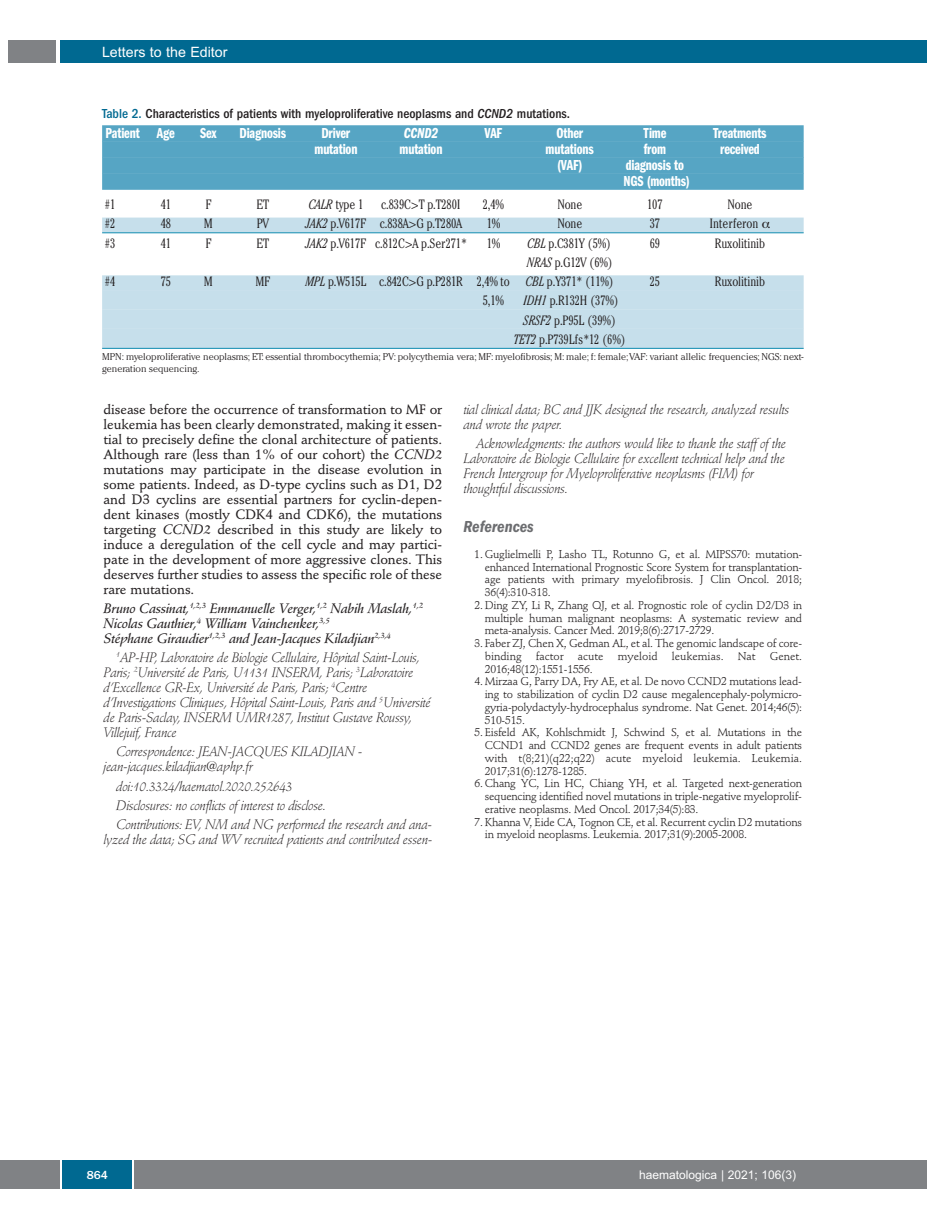
<style>
.page{position:relative;width:927px;height:1225px;background:#fff}
.page>*{position:absolute;margin:0;border:0;box-sizing:border-box;transform-origin:0 0}
.t1{font:italic 600 condensed 16.5px "Franklin Gothic";color:#6c6d70}
.t2{font:15px/16px "Franklin Gothic Demi Cmpr";letter-spacing:-.01em;color:#fff}
.t3{font:15px "Franklin Gothic Demi Cmpr Ital";letter-spacing:-.01em;color:#fff}
.t4{font:14.25px "Arial";color:#fff}
.t5{font:italic 300 13.5px/15px "Stempel Schneidler";letter-spacing:-.02em;color:#231f20}
.t6{font:500 13.5px/15px "Stempel Schneidler";letter-spacing:-.005em;color:#231f20;text-align:justify}
.t7{font:300 condensed 13.5px/19.2px "Cheltenham";letter-spacing:-.01em;color:#231f20;text-align:center}
.t8{font:italic 13.5px/15px "Stempel Schneidler Med";letter-spacing:-.02em;color:#231f20}
.t9{font:500 condensed 13.5px "Franklin Gothic";color:#231f20}
.t10{font:12px "Arial";color:#fff}
.t11{font:500 12px "Franklin Gothic";color:#fff}
.t12{font:11.25px/12.8px "Stempel Schneidler";letter-spacing:-.02em;color:#231f20;text-align:justify}
.t13{font:300 9.75px/12px "Cheltenham";color:#231f20}
.s1{color:#006991}
.s2{font-style:italic}
.s3{font-family:"Stempel Schneidler Med";font-weight:400;font-style:italic}
</style>
<div class="page">
<div style="left:910px;top:1160px;width:17px;height:28px;background:#808285"></div>
<div style="left:911px;top:40px;width:16px;height:22px;background:#006991"></div>
<div style="left:0;top:1160px;width:910px;height:28px;background:#808285"></div>
<div style="left:62px;top:1160px;width:71px;height:28px;background:#006991"></div>
<hr style="left:60px;top:1160px;width:2px;height:28px;background:#fff">
<svg style="left:133px;top:1160px;width:1px;height:28px"></svg>
<div style="left:60px;top:40px;width:852px;height:22px;background:#006991"></div>
<div style="left:9px;top:40px;width:47px;height:22px;background:#808285"></div>
<div style="left:102px;top:125px;width:702px;height:17px;background:#56a5c4"></div>
<div style="left:102px;top:141px;width:702px;height:17px;background:#56a5c4"></div>
<div style="left:102px;top:157px;width:702px;height:17px;background:#56a5c4"></div>
<div style="left:102px;top:173px;width:702px;height:17px;background:#56a5c4"></div>
<div style="left:102px;top:217px;width:702px;height:15px;background:#c6dfeb"></div>
<hr style="left:102px;top:232px;width:702px;height:1px;background:#0d8aaf">
<div style="left:102px;top:275px;width:702px;height:15px;background:#c6dfeb"></div>
<div style="left:102px;top:290px;width:702px;height:20px;background:#c6dfeb"></div>
<div style="left:102px;top:309px;width:702px;height:20px;background:#c6dfeb"></div>
<div style="left:102px;top:329px;width:702px;height:19px;background:#c6dfeb"></div>
<hr style="left:102px;top:348px;width:702px;height:1px;background:#0d8aaf">
<p class="t4" style="left:102px;top:44px;width:127px">Letters to the Editor</p>
<p class="t9" style="left:102px;top:109px;width:469px"><span class="s1">Table 2.</span> Characteristics of patients with myeloproliferative neoplasms and <span class="s2">CCND2</span> mutations.</p>
<h2 class="t2" style="left:105px;top:126px;width:71px">Patient Age</h2>
<h2 class="t2" style="left:200px;top:126px;width:18px">Sex</h2>
<h2 class="t2" style="left:239px;top:126px;width:48px">Diagnosis</h2>
<h2 class="t2" style="left:321px;top:126px;width:30px">Driver</h2>
<h2 class="t3" style="left:404px;top:127px;width:36px">CCND2</h2>
<h2 class="t2" style="left:484px;top:126px;width:19px">VAF</h2>
<h2 class="t2" style="left:556px;top:126px;width:28px">Other</h2>
<h2 class="t2" style="left:643px;top:126px;width:24px">Time</h2>
<h2 class="t2" style="left:713px;top:126px;width:55px">Treatments</h2>
<h2 class="t2" style="left:315px;top:142px;width:44px">mutation</h2>
<h2 class="t2" style="left:400px;top:142px;width:44px">mutation</h2>
<h2 class="t2" style="left:546px;top:142px;width:50px">mutations</h2>
<h2 class="t2" style="left:644px;top:142px;width:24px">from</h2>
<h2 class="t2" style="left:720px;top:142px;width:41px">received</h2>
<h2 class="t2" style="left:557px;top:158px;width:27px">(VAF)</h2>
<h2 class="t2" style="left:623px;top:158px;width:68px">diagnosis to<br>NGS (months)</h2>
<p class="t7" style="left:105px;top:196px;width:12px">#1</p>
<p class="t7" style="left:161px;top:196px;width:12px">41</p>
<p class="t7" style="left:205px;top:196px;width:7px">F</p>
<p class="t7" style="left:257px;top:196px;width:14px">ET</p>
<p class="t7" style="left:309px;top:196px;width:56px"><span class="s2">CALR</span> type 1</p>
<p class="t7" style="left:381px;top:196px;width:81px">c.839C&gt;T p.T280I</p>
<p class="t7" style="left:483px;top:196px;width:22px">2,4%</p>
<p class="t7" style="left:557px;top:196px;width:27px">None</p>
<p class="t7" style="left:647px;top:196px;width:17px">107</p>
<p class="t7" style="left:727px;top:196px;width:27px">None</p>
<p class="t7" style="left:105px;top:215px;width:12px">#2</p>
<p class="t7" style="left:161px;top:215px;width:12px">48</p>
<p class="t7" style="left:204px;top:215px;width:11px">M</p>
<p class="t7" style="left:257px;top:215px;width:13px">PV</p>
<p class="t7" style="left:306px;top:215px;width:158px"><span class="s2">JAK2</span> p.V617F c.838A&gt;G p.T280A</p>
<p class="t7" style="left:487px;top:215px;width:15px">1%</p>
<p class="t7" style="left:557px;top:215px;width:27px">None</p>
<p class="t7" style="left:650px;top:215px;width:12px">37</p>
<p class="t7" style="left:709px;top:215px;width:51px">Interferon</p>
<p class="t7" style="left:105px;top:235px;width:12px">#3</p>
<p class="t7" style="left:161px;top:235px;width:12px">41</p>
<p class="t7" style="left:205px;top:235px;width:7px">F</p>
<p class="t7" style="left:257px;top:235px;width:14px">ET</p>
<p class="t7" style="left:306px;top:235px;width:163px"><span class="s2">JAK2</span> p.V617F c.812C&gt;A p.Ser271*</p>
<p class="t7" style="left:487px;top:235px;width:15px">1%</p>
<p class="t7" style="left:528px;top:235px;width:85px"><span class="s2">CBL</span> p.C381Y (5%)</p>
<p class="t7" style="left:650px;top:235px;width:12px">69</p>
<p class="t7" style="left:715px;top:235px;width:52px">Ruxolitinib</p>
<p class="t7" style="left:527px;top:254px;width:87px"><span class="s2">NRAS</span> p.G12V (6%)</p>
<p class="t7" style="left:105px;top:273px;width:12px">#4</p>
<p class="t7" style="left:161px;top:273px;width:12px">75</p>
<p class="t7" style="left:204px;top:273px;width:11px">M</p>
<p class="t7" style="left:255px;top:273px;width:16px">MF</p>
<p class="t7" style="left:305px;top:273px;width:310px"><span class="s2">MPL</span> p.W515L c.842C&gt;G p.P281R 2,4% to <span class="s2">CBL</span> p.Y371* (11%)</p>
<p class="t7" style="left:650px;top:273px;width:12px">25</p>
<p class="t7" style="left:715px;top:273px;width:52px">Ruxolitinib</p>
<p class="t7" style="left:483px;top:292px;width:22px">5,1%</p>
<p class="t7" style="left:514px;top:292px;width:114px"><span class="s2">IDH1</span> p.R132H (37%)<br><span class="s2">SRSF2</span> p.P95L (39%)<br><span class="s2">TET2</span> p.P739Lfs*12 (6%)</p>
<p class="t13" style="left:102px;top:351px;width:703px">MPN: myeloproliferative neoplasms; ET: essential thrombocythemia; PV: polycythemia vera; MF: myelofibrosis; M: male; f: female;VAF: variant allelic frequencies; NGS: next&shy;generation sequencing.</p>
<p class="t6" style="left:104px;top:403px;width:340px">disease before the occurrence of transformation to MF or leukemia has been clearly demonstrated, making it essen&shy;tial to precisely define the clonal architecture of patients.<br>Although rare (less than 1% of our cohort) the <span class="s3">CCND2 </span>mutations may participate in the disease evolution in some patients. Indeed, as D-type cyclins such as D1, D2 and D3 cyclins are essential partners for cyclin-depen&shy;dent kinases (mostly CDK4 and CDK6), the mutations targeting <span class="s3">CCND2</span> described in this study are likely to induce a deregulation of the cell cycle and may partici&shy;pate in the development of more aggressive clones. This deserves further studies to assess the specific role of these rare mutations.</p>
<p class="t8" style="left:104px;top:602px;width:321px">Bruno Cassinat,<sup>1,2,3</sup> Emmanuelle Verger,<sup>1,2</sup> Nabih Maslah,<sup>1,2<br></sup>Nicolas Gauthier,<sup>4</sup> William Vainchenker,<sup>3,5<br></sup>Stéphane Giraudier<sup>1,2,3</sup> and Jean-Jacques Kiladjian<sup>2,3,4</sup></p>
<p class="t5" style="left:104px;top:651px;width:329px;text-indent:13px"><sup>1</sup>AP-HP, Laboratoire de Biologie Cellulaire, Hôpital Saint-Louis, Paris; <sup>2</sup>Université de Paris, U1131 INSERM, Paris; <sup>3</sup>Laboratoire d’Excellence GR-Ex, Université de Paris, Paris; <sup>4</sup>Centre d’Investigations Cliniques, Hôpital Saint-Louis, Paris and <sup>5</sup>Université de Paris-Saclay, INSERM UMR1287, Institut Gustave Roussy, Villejuif, France</p>
<p class="t5" style="left:104px;top:745px;width:261px;text-indent:13px">Correspondence: JEAN-JACQUES KILADJIAN - jean-jacques.kiladjian@aphp.fr</p>
<p class="t5" style="left:116px;top:778px;width:317px;line-height:19.2px">doi:10.3324/haematol.2020.252643<br>Disclosures: no conflicts of interest to disclose.<br>Contributions: EV, NM and NG performed the research and ana-</p>
<p class="t5" style="left:104px;top:833px;width:331px">lyzed the data; SG and WV recruited patients and contributed essen-</p>
<p class="t5" style="left:463px;top:403px;width:327px">tial clinical data; BC and JJK designed the research, analyzed results and wrote the paper.</p>
<p class="t5" style="left:463px;top:437px;width:324px;text-indent:13px">Acknowledgments: the authors would like to thank the staff of the Laboratoire de Biologie Cellulaire for excellent technical help and the French Intergroup for Myeloproliferative neoplasms (FIM) for thoughtful discussions.</p>
<h1 class="t1" style="left:463px;top:521px;width:72px">References</h1>
<p class="t12" style="left:485px;top:549px;width:319px;text-indent:-10px">1. Guglielmelli P, Lasho TL, Rotunno G, et al. MIPSS70: mutation&shy;enhanced International Prognostic Score System for transplantation&shy;age patients with primary myelofibrosis. J Clin Oncol. 2018; 36(4):310-318.</p>
<p class="t12" style="left:485px;top:600px;width:319px;text-indent:-10px">2. Ding ZY, Li R, Zhang QJ, et al. Prognostic role of cyclin D2/D3 in multiple human malignant neoplasms: A systematic review and meta-analysis. Cancer Med. 2019;8(6):2717-2729.</p>
<p class="t12" style="left:485px;top:638px;width:319px;text-indent:-10px">3. Faber ZJ, Chen X, Gedman AL, et al. The genomic landscape of core&shy;binding factor acute myeloid leukemias. Nat Genet.<br>2016;48(12):1551-1556.</p>
<p class="t12" style="left:485px;top:676px;width:319px;text-indent:-10px">4. Mirzaa G, Parry DA, Fry AE, et al. De novo CCND2 mutations lead&shy;ing to stabilization of cyclin D2 cause megalencephaly-polymicro&shy;gyria-polydactyly-hydrocephalus syndrome. Nat Genet. 2014;46(5):<br>510-515.</p>
<p class="t12" style="left:485px;top:727px;width:319px;text-indent:-10px">5. Eisfeld AK, Kohlschmidt J, Schwind S, et al. Mutations in the CCND1 and CCND2 genes are frequent events in adult patients with t(8;21)(q22;q22) acute myeloid leukemia. Leukemia.<br>2017;31(6):1278-1285.</p>
<p class="t12" style="left:485px;top:778px;width:319px;text-indent:-10px">6. Chang YC, Lin HC, Chiang YH, et al. Targeted next-generation sequencing identified novel mutations in triple-negative myeloprolif&shy;erative neoplasms. Med Oncol. 2017;34(5):83.</p>
<p class="t12" style="left:485px;top:816px;width:319px;text-indent:-10px">7. Khanna V, Eide CA, Tognon CE, et al. Recurrent cyclin D2 mutations in myeloid neoplasms. Leukemia. 2017;31(9):2005-2008.</p>
<p class="t11" style="left:87px;top:1167px;width:23px">864</p>
<p class="t10" style="left:639px;top:1167px;width:158px">haematologica | 2021; 106(3)</p>
</div>
